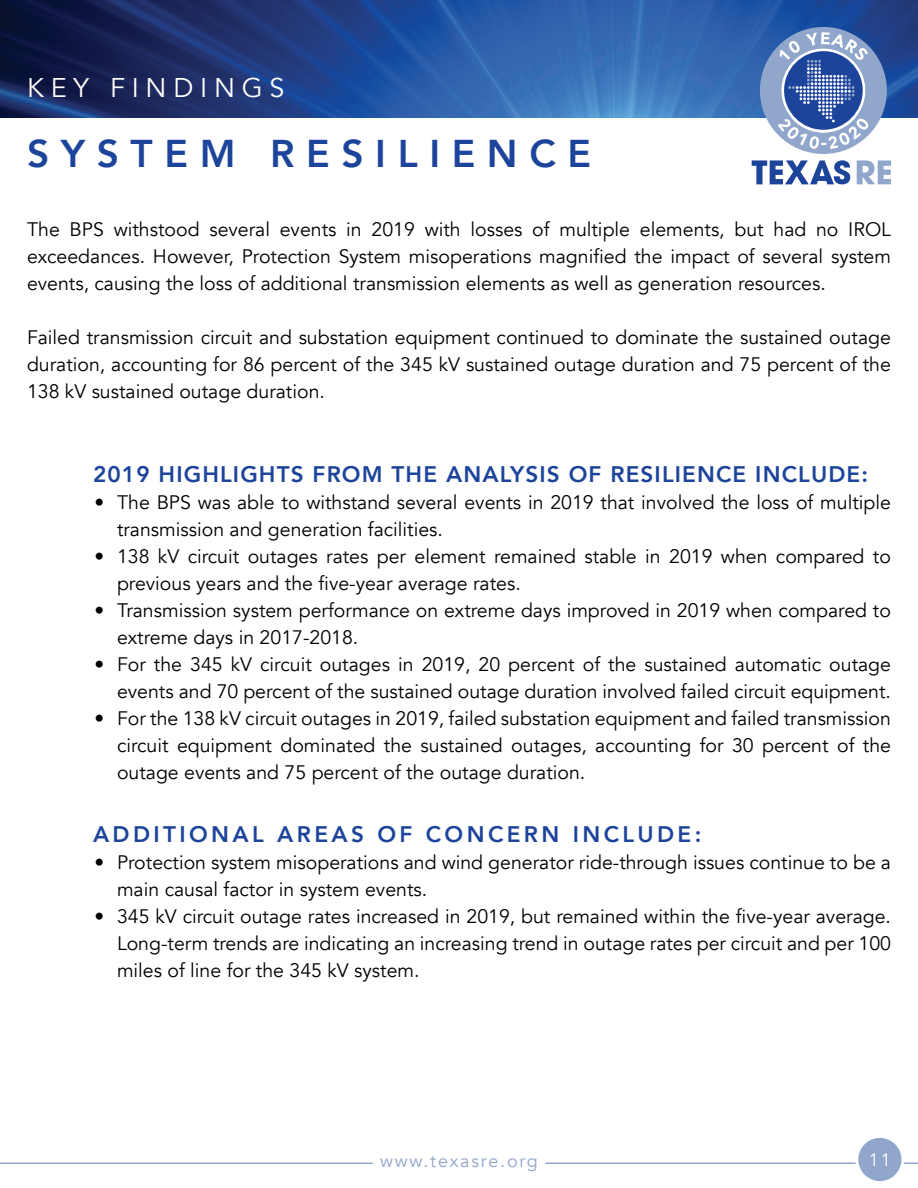
<style>
.page{position:relative;width:918px;height:1188px;background:#fff}
.page>*{position:absolute;margin:0;border:0;box-sizing:border-box;transform-origin:0 0}
.t1{font:800 38.7px "Avenir";letter-spacing:.3em;color:#1d449b}
.t2{font:27px "Avenir";letter-spacing:.25em;color:#fff}
.t3{font:800 22.5px "Avenir";letter-spacing:.05em;color:#1d449b}
.t4{font:800 22.5px "Avenir";letter-spacing:.15em;color:#1d449b}
.t5{font:19.5px/27px "Avenir";color:#000001;text-align:justify}
.t6{font:18px "Avenir";letter-spacing:.1em;color:#91a6cb}
.t7{font:18px "Avenir";color:#fff}
</style>
<div class="page">
<img style="left:0;top:0;width:918px;height:118px">
<svg style="left:857px;top:160px;width:34px;height:24px"></svg>
<svg style="left:752px;top:160px;width:98px;height:24px"></svg>
<svg style="left:760px;top:27px;width:127px;height:127px"></svg>
<hr style="left:0;top:1162px;width:373px;height:2px;background:#91a6cb">
<hr style="left:545px;top:1162px;width:373px;height:2px;background:#91a6cb">
<div style="left:857px;top:1136px;width:46px;height:47px;background:#91a6cb;border-radius:50%"></div>
<div style="left:855px;top:1135px;width:49px;height:49px;border:3px solid #fff;border-radius:50%"></div>
<h2 class="t2" style="left:27px;top:72px;width:259px">KEY FINDINGS</h2>
<h1 class="t1" style="left:27px;top:123px;width:566px">SYSTEM RESILIENCE</h1>
<p class="t5" style="left:27px;top:216px;width:866px">The BPS withstood several events in 2019 with losses of multiple elements, but had no IROL exceedances. However, Protection System misoperations magnified the impact of several system events, causing the loss of additional transmission elements as well as generation resources.</p>
<p class="t5" style="left:27px;top:324px;width:866px">Failed transmission circuit and substation equipment continued to dominate the sustained outage duration, accounting for 86 percent of the 345 kV sustained outage duration and 75 percent of the 138 kV sustained outage duration.</p>
<p class="t3" style="left:93px;top:457px;width:777px">2019 HIGHLIGHTS FROM THE ANALYSIS OF RESILIENCE INCLUDE:</p>
<p class="t5" style="left:117px;top:489px;width:775px;text-indent:-23px">• The BPS was able to withstand several events in 2019 that involved the loss of multiple transmission and generation facilities.</p>
<p class="t5" style="left:117px;top:543px;width:775px;text-indent:-23px">• 138 kV circuit outages rates per element remained stable in 2019 when compared to previous years and the five-year average rates.</p>
<p class="t5" style="left:117px;top:597px;width:775px;text-indent:-23px">• Transmission system performance on extreme days improved in 2019 when compared to extreme days in 2017-2018.</p>
<p class="t5" style="left:94px;top:651px;width:798px;text-align:right">• For the 345 kV circuit outages in 2019, 20 percent of the sustained automatic outage events and 70 percent of the sustained outage duration involved failed circuit equipment.</p>
<p class="t5" style="left:117px;top:705px;width:776px;text-indent:-23px">• For the 138 kV circuit outages in 2019, failed substation equipment and failed transmission circuit equipment dominated the sustained outages, accounting for 30 percent of the outage events and 75 percent of the outage duration.</p>
<p class="t4" style="left:93px;top:817px;width:610px">ADDITIONAL AREAS OF CONCERN INCLUDE:</p>
<p class="t5" style="left:117px;top:849px;width:776px;text-indent:-23px">• Protection system misoperations and wind generator ride-through issues continue to be a main causal factor in system events.</p>
<p class="t5" style="left:117px;top:903px;width:776px;text-indent:-23px">• 345 kV circuit outage rates increased in 2019, but remained within the five-year average.<br>Long-term trends are indicating an increasing trend in outage rates per circuit and per 100 miles of line for the 345 kV system.</p>
<p class="t6" style="left:380px;top:1150px;width:159px">www.texasre.org</p>
<p class="t7" style="left:869px;top:1149px;width:23px">11</p>
</div>
